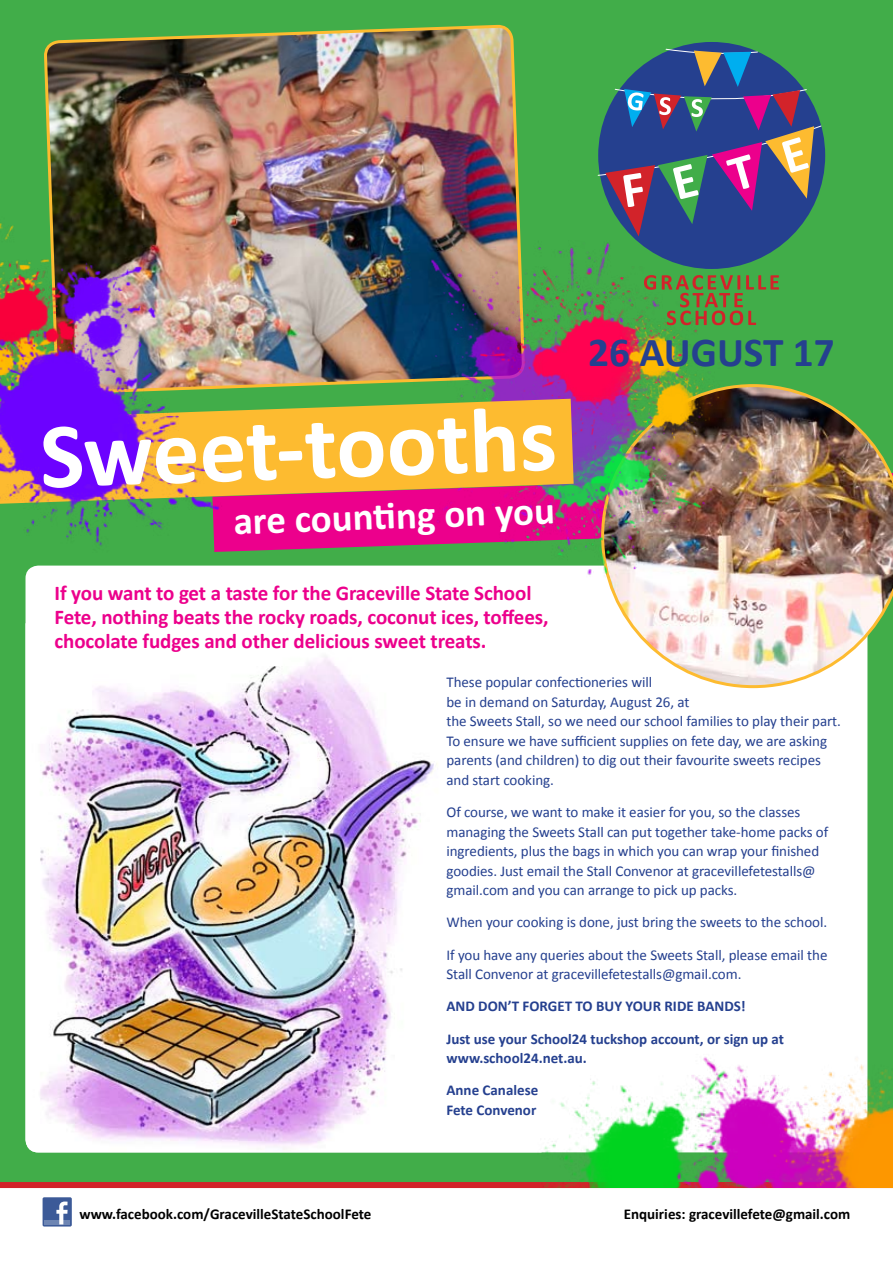
<style>
.page{position:relative;width:893px;height:1263px;background:#fff}
.page>*{position:absolute;margin:0;border:0;box-sizing:border-box;transform-origin:0 0}
.t1{font:700 93.6px "Calibri";color:#fff}
.t2{font:700 41.25px "Calibri";color:#25408f}
.t3{font:700 39px "Calibri";color:#fff}
.t4{font:700 21px/24px "Calibri";letter-spacing:-.005em;color:#ec008c}
.t5{font:15px/19.5px "Calibri";letter-spacing:-.005em;color:#25408f}
.t6{font:700 15px/32.2px "Calibri";color:#25408f}
.t7{font:700 15px "Calibri";color:#000}
</style>
<div class="page">
<div style="left:0;top:0;width:893px;height:1185px;background:#41ad49"></div>
<div style="left:0;top:1182px;width:893px;height:6px;background:#d2232a"></div>
<div style="left:26px;top:566px;width:841px;height:586px;background:#fff;border-radius:13px"></div>
<img style="left:26px;top:657px;width:411px;height:495px">
<div style="left:43px;top:1197px;width:29px;height:29px;background:#3c5a98;border-radius:2px"></div>
<hr style="left:45px;top:1220px;width:25px;height:4px;background:#6d85b3">
<svg style="left:56px;top:1201px;width:12px;height:23px"></svg>
<img style="left:635px;top:384px;width:258px;height:304px">
<img style="left:45px;top:26px;width:475px;height:524px">
<img style="left:371px;top:200px;width:367px;height:432px">
<div style="left:598px;top:42px;width:227px;height:227px;background:#25408f;border-radius:50%"></div>
<svg style="left:644px;top:275px;width:135px;height:50px"></svg>
<svg style="left:597px;top:49px;width:225px;height:187px"></svg>
<img style="left:513px;top:1035px;width:380px;height:153px">
<svg style="left:296px;top:399px;width:278px;height:105px;background:#eea13e"></svg>
<img style="left:0;top:158px;width:296px;height:419px">
<h1 class="t1" style="left:38px;top:398px;width:518px;rotate:-2deg">Sweet-tooths</h1>
<h3 class="t3" style="left:233px;top:497px;width:323px;rotate:-2deg">are counti ng on you</h3>
<h3 class="t4" style="left:55px;top:580px;width:495px">If you want to get a taste for the Graceville State School<br>Fete, nothing beats the rocky roads, coconut ices, toffees, chocolate fudges and other delicious sweet treats.</h3>
<h2 class="t2" style="left:588px;top:327px;width:248px">26 AUGUST 17</h2>
<p class="t5" style="left:446px;top:672px;width:396px">These popular confectioneries will<br>be in demand on Saturday, August 26, at<br>the Sweets Stall, so we need our school families to play their part.<br>To ensure we have sufficient supplies on fete day, we are asking parents (and children) to dig out their favourite sweets recipes and start cooking.</p>
<p class="t5" style="left:446px;top:802px;width:383px">Of course, we want to make it easier for you, so the classes managing the Sweets Stall can put together take-home packs of ingredients, plus the bags in which you can wrap your finished goodies. Just email the Stall Convenor at gracevillefetestalls@ gmail.com and you can arrange to pick up packs.</p>
<p class="t5" style="left:446px;top:906px;width:383px;line-height:32.2px">When your cooking is done, just bring the sweets to the school.<br>If you have any queries about the Sweets Stall, please email the</p>
<p class="t5" style="left:446px;top:964px;width:296px">Stall Convenor at gracevillefetestalls@gmail.com.</p>
<p class="t6" style="left:446px;top:990px;width:339px">AND DON’T FORGET TO BUY YOUR RIDE BANDS!<br>Just use your School24 tuckshop account, or sign up at</p>
<p class="t6" style="left:446px;top:1041px;width:142px">www.school24.net.au.<br>Anne Canalese</p>
<p class="t6" style="left:446px;top:1093px;width:91px">Fete Convenor</p>
<p class="t7" style="left:79px;top:1205px;width:293px">www.facebook.com/GracevilleStateSchoolFete</p>
<p class="t7" style="left:624px;top:1205px;width:228px">Enquiries: gracevillefete@gmail.com</p>
</div>
